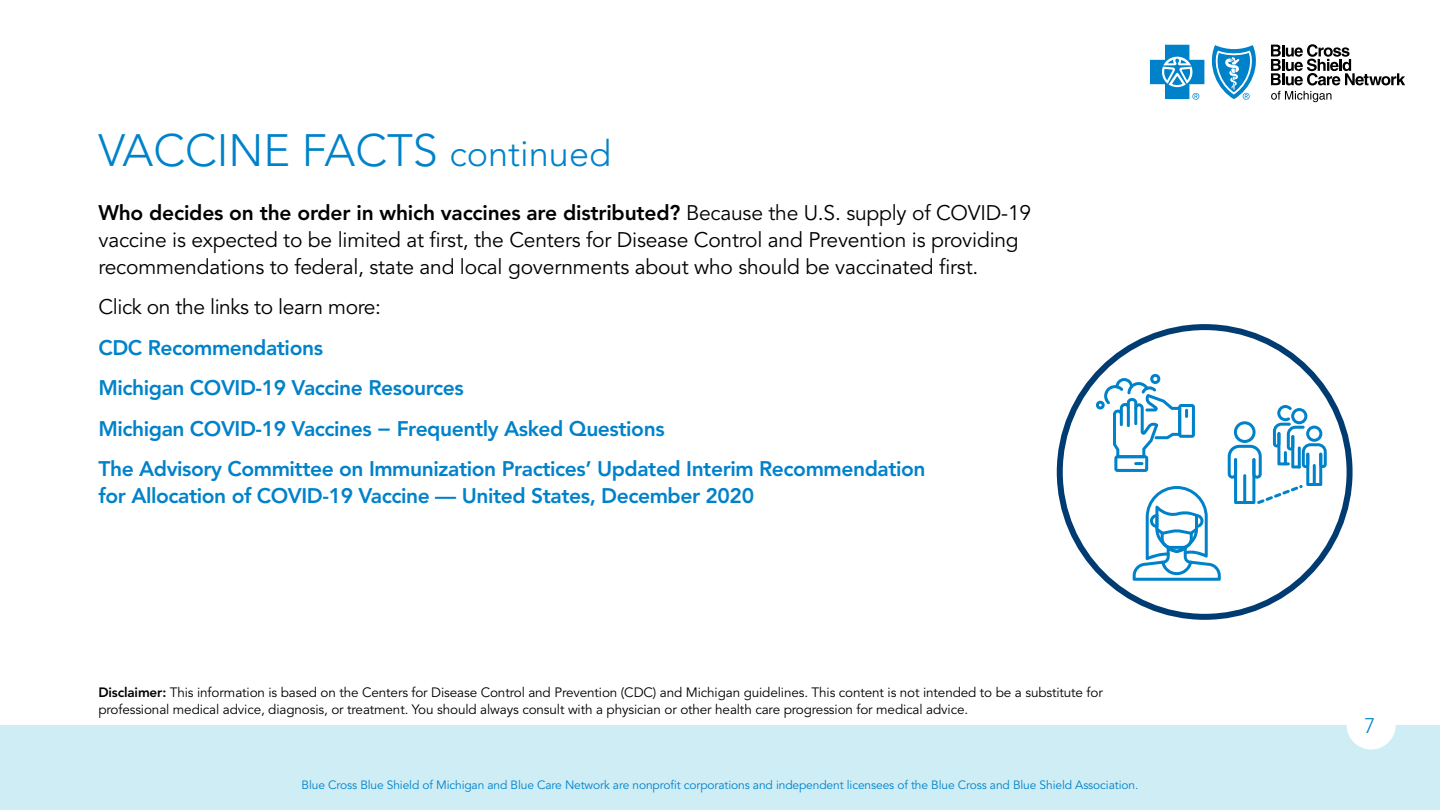
<style>
.page{position:relative;width:1440px;height:810px;background:#fff}
.page>*{position:absolute;margin:0;border:0;box-sizing:border-box;transform-origin:0 0}
.Head_-_From_Bullet_i{font:300 45px "Avenir LT Std";color:#0082ca}
.Body{font:21px/27px "Avenir LT Std";letter-spacing:-.01em;color:#000}
.Body-2{font:800 21px/27px "Avenir LT Std";letter-spacing:-.02em;color:#0082ca}
.t1{font:300 21px "Avenir LT Std";color:#0082ca}
.Body-3{font:13.5px/16.2px "Avenir LT Std";letter-spacing:-.01em;color:#000}
.t2{font:12px "Avenir LT Std";letter-spacing:-.01em;color:#0082ca}
.s1{font-size:36px}
.s2{font-weight:800}
</style>
<div class="page">
<div style="left:0;top:725px;width:1440px;height:85px;background:#cfedf5"></div>
<svg style="left:1271px;top:44px;width:134px;height:58px"></svg>
<svg style="left:1150px;top:45px;width:106px;height:55px"></svg>
<div style="left:1346px;top:700px;width:49px;height:50px;background:#fff;border-radius:50%"></div>
<svg style="left:1095px;top:373px;width:100px;height:99px"></svg>
<svg style="left:1132px;top:486px;width:88px;height:95px"></svg>
<svg style="left:1227px;top:405px;width:99px;height:99px"></svg>
<p class="Head_-_From_Bullet_i" style="left:98px;top:124px;width:514px">VACCINE FACTS <span class="s1">continued</span></p>
<p class="Body" style="left:98px;top:200px;width:934px"><span class="s2">Who decides on the order in which vaccines are distributed?</span> Because the U.S. supply of COVID-19 vaccine is expected to be limited at first, the Centers for Disease Control and Prevention is providing recommendations to federal, state and local governments about who should be vaccinated first.</p>
<p class="Body" style="left:98px;top:294px;width:284px">Click on the links to learn more:</p>
<p class="Body-2" style="left:98px;top:334px;width:226px">CDC Recommendations</p>
<p class="Body-2" style="left:98px;top:375px;width:367px">Michigan COVID-19 Vaccine Resources</p>
<p class="Body-2" style="left:98px;top:415px;width:568px">Michigan COVID-19 Vaccines − Frequently Asked Questions</p>
<p class="Body-2" style="left:98px;top:456px;width:828px">The Advisory Committee on Immunization Practices’ Updated Interim Recommendation for Allocation of COVID-19 Vaccine — United States, December 2020</p>
<p class="Body-3" style="left:98px;top:685px;width:1006px"><span class="s2">Disclaimer:</span> This information is based on the Centers for Disease Control and Prevention (CDC) and Michigan guidelines. This content is not intended to be a substitute for professional medical advice, diagnosis, or treatment. You should always consult with a physician or other health care progression for medical advice.</p>
<p class="t2" style="left:302px;top:778px;width:838px">Blue Cross Blue Shield of Michigan and Blue Care Network are nonprofit corporations and independent licensees of the Blue Cross and Blue Shield Association.</p>
<p class="t1" style="left:1364px;top:713px;width:12px">7</p>
</div>
